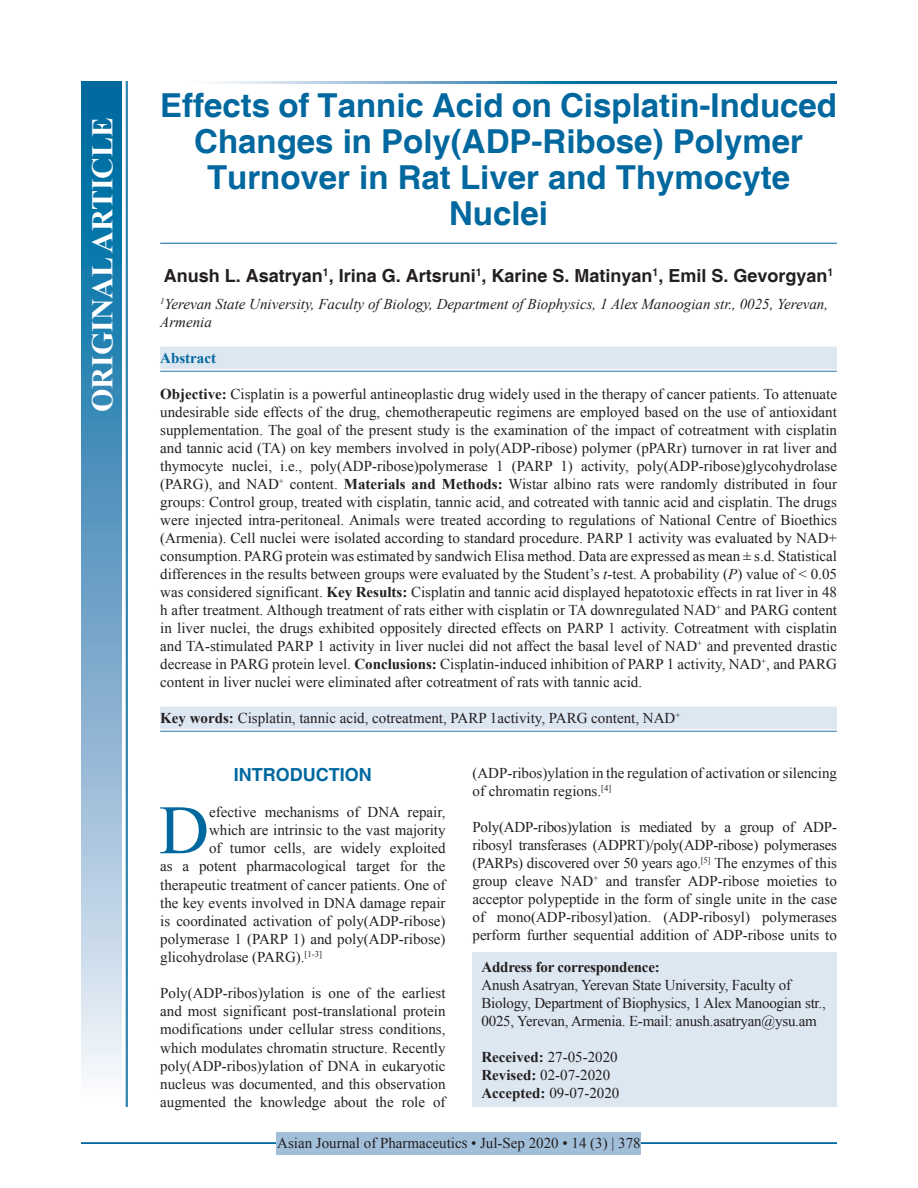
<style>
.page{position:relative;width:918px;height:1188px;background:#fff}
.page>*{position:absolute;margin:0;border:0;box-sizing:border-box;transform-origin:0 0}
.DROP_CAP_TX{font:69.3px "Times New Roman";color:#00689e}
.AT{font:700 33px/36px "Helvetica";color:#00689e;text-align:center}
.AH{font:700 30px "Times New Roman";color:#fff}
.AU{font:700 18px "Helvetica";color:#231f20}
.t1{font:700 18px "Helvetica";color:#00689e}
.TX{font:15px/18px "Times New Roman";color:#231f20;text-align:justify}
.DROP_CAP_TX-2{font:15px "Times New Roman";color:#231f20}
.ADD{font:15px/18px "Times New Roman";letter-spacing:-.015em;color:#231f20}
.AFF{font:italic 15px/18px "Times New Roman";color:#231f20}
.KWD_1_L{font:15px "Times New Roman";color:#231f20}
.HIS{font:15px/18px "Times New Roman";color:#231f20}
.RF{font:15px "Times New Roman";color:#231f20}
.ABS{font:700 15px "Times New Roman";color:#00689e}
.s1{font-weight:700}
.s2{font-style:italic}
</style>
<div class="page">
<hr style="left:81px;top:1142px;width:756px;height:2px;background:#00689e">
<div style="left:277px;top:1132px;width:364px;height:22px;background:#a2bfda"></div>
<hr style="left:160px;top:243px;width:677px;height:1px;background:#00689e">
<div style="left:160px;top:347px;width:677px;height:22px;background:#dde7f2"></div>
<hr style="left:160px;top:371px;width:677px;height:1px;background:#6d9fc6">
<div style="left:160px;top:707px;width:677px;height:22px;background:#dde7f2"></div>
<hr style="left:160px;top:731px;width:677px;height:1px;background:#6d9fc6">
<div style="left:472px;top:953px;width:365px;height:154px;background:#dde7f2"></div>
<svg style="left:215px;top:81px;width:622px;height:3px;background:#4d94bc"></svg>
<div style="left:81px;top:81px;width:41px;height:1026px;background:linear-gradient(to bottom,#005e9a,#f6f0f9)"></div>
<hr style="left:127px;top:81px;width:1px;height:1026px;background:#00689e">
<hr style="left:126px;top:81px;width:1px;height:1026px;background:#00689e">
<p class="AH" style="left:81px;top:412px;width:296px;rotate:-90deg">ORIGINAL ARTICLE</p>
<p class="AT" style="left:160px;top:89px;width:678px">Effects of Tannic Acid on Cisplatin-Induced<br>Changes in Poly(ADP-Ribose) Polymer<br>Turnover in Rat Liver and Thymocyte<br>Nuclei</p>
<p class="AU" style="left:164px;top:265px;width:671px">Anush L. Asatryan<sup>1</sup>, Irina G. Artsruni<sup>1</sup>, Karine S. Matinyan<sup>1</sup>, Emil S. Gevorgyan<sup>1</sup></p>
<p class="AFF" style="left:160px;top:295px;width:670px"><sup>1</sup>Yerevan State University, Faculty of Biology, Department of Biophysics, 1 Alex Manoogian str., 0025, Yerevan,<br>Armenia</p>
<p class="ABS" style="left:160px;top:347px;width:57px">Abstract</p>
<p class="TX" style="left:160px;top:385px;width:678px"><span class="s1">Objective:</span> Cisplatin is a powerful antineoplastic drug widely used in the therapy of cancer patients. To attenuate undesirable side effects of the drug, chemotherapeutic regimens are employed based on the use of antioxidant supplementation. The goal of the present study is the examination of the impact of cotreatment with cisplatin and tannic acid (TA) on key members involved in poly(ADP-ribose) polymer (pPARr) turnover in rat liver and thymocyte nuclei, i.e., poly(ADP-ribose)polymerase 1 (PARP 1) activity, poly(ADP-ribose)glycohydrolase (PARG), and NAD<sup>+</sup> content. <span class="s1">Materials and Methods:</span> Wistar albino rats were randomly distributed in four groups: Control group, treated with cisplatin, tannic acid, and cotreated with tannic acid and cisplatin. The drugs were injected intra-peritoneal. Animals were treated according to regulations of National Centre of Bioethics (Armenia). Cell nuclei were isolated according to standard procedure. PARP 1 activity was evaluated by NAD+ consumption. PARG protein was estimated by sandwich Elisa method. Data are expressed as mean ± s.d. Statistical differences in the results between groups were evaluated by the Student’s <span class="s2">t</span>-test. A probability (<span class="s2">P</span>) value of &lt; 0.05 was considered significant. <span class="s1">Key Results:</span> Cisplatin and tannic acid displayed hepatotoxic effects in rat liver in 48 h after treatment. Although treatment of rats either with cisplatin or TA downregulated NAD<sup>+</sup> and PARG content in liver nuclei, the drugs exhibited oppositely directed effects on PARP 1 activity. Cotreatment with cisplatin and TA-stimulated PARP 1 activity in liver nuclei did not affect the basal level of NAD<sup>+</sup> and prevented drastic decrease in PARG protein level. <span class="s1">Conclusions:</span> Cisplatin-induced inhibition of PARP 1 activity, NAD<sup>+</sup>, and PARG content in liver nuclei were eliminated after cotreatment of rats with tannic acid.</p>
<p class="KWD_1_L" style="left:160px;top:707px;width:522px"><span class="s1">Key words:</span> Cisplatin, tannic acid, cotreatment, PARP 1activity, PARG content, NAD<sup>+</sup></p>
<h1 class="t1" style="left:234px;top:764px;width:139px">INTRODUCTION</h1>
<p class="DROP_CAP_TX" style="left:159px;top:781px;width:52px">D</p>
<p class="DROP_CAP_TX-2" style="left:209px;top:802px;width:238px">efective mechanisms of DNA repair,</p>
<p class="DROP_CAP_TX-2" style="left:209px;top:820px;width:238px">which are intrinsic to the vast majority</p>
<p class="DROP_CAP_TX-2" style="left:209px;top:838px;width:238px">of tumor cells, are widely exploited</p>
<p class="DROP_CAP_TX-2" style="left:160px;top:856px;width:287px">as a potent pharmacological target for the</p>
<p class="DROP_CAP_TX-2" style="left:160px;top:874px;width:287px">therapeutic treatment of cancer patients. One of</p>
<p class="DROP_CAP_TX-2" style="left:160px;top:892px;width:287px">the key events involved in DNA damage repair</p>
<p class="DROP_CAP_TX-2" style="left:160px;top:910px;width:287px">is coordinated activation of poly(ADP-ribose)</p>
<p class="DROP_CAP_TX-2" style="left:160px;top:928px;width:287px">polymerase 1 (PARP 1) and poly(ADP-ribose)</p>
<p class="DROP_CAP_TX-2" style="left:160px;top:946px;width:163px">glicohydrolase (PARG).<sup>[1-3]</sup></p>
<p class="TX" style="left:160px;top:984px;width:287px">Poly(ADP-ribos)ylation is one of the earliest and most significant post-translational protein modifications under cellular stress conditions, which modulates chromatin structure. Recently poly(ADP-ribos)ylation of DNA in eukaryotic nucleus was documented, and this observation augmented the knowledge about the role of</p>
<p class="TX" style="left:472px;top:764px;width:366px">(ADP-ribos)ylation in the regulation of activation or silencing of chromatin regions.<sup>[4]</sup></p>
<p class="TX" style="left:472px;top:818px;width:366px">Poly(ADP-ribos)ylation is mediated by a group of ADP&shy;ribosyl transferases (ADPRT)/poly(ADP-ribose) polymerases (PARPs) discovered over 50 years ago.<sup>[5]</sup> The enzymes of this group cleave NAD<sup>+</sup> and transfer ADP-ribose moieties to acceptor polypeptide in the form of single unite in the case of mono(ADP-ribosyl)ation. (ADP-ribosyl) polymerases perform further sequential addition of ADP-ribose units to</p>
<p class="ADD" style="left:482px;top:958px;width:346px"><span class="s1">Address for correspondence:<br></span>Anush Asatryan, Yerevan State University, Faculty of Biology, Department of Biophysics, 1 Alex Manoogian str., 0025, Yerevan, Armenia. E-mail: anush.asatryan@ysu.am</p>
<p class="HIS" style="left:482px;top:1048px;width:139px"><span class="s1">Received:</span> 27-05-2020<br><span class="s1">Revised:</span> 02-07-2020<br><span class="s1">Accepted:</span> 09-07-2020</p>
<p class="RF" style="left:277px;top:1133px;width:365px">Asian Journal of Pharmaceutics • Jul-Sep 2020 • 14 (3) | 378</p>
</div>
